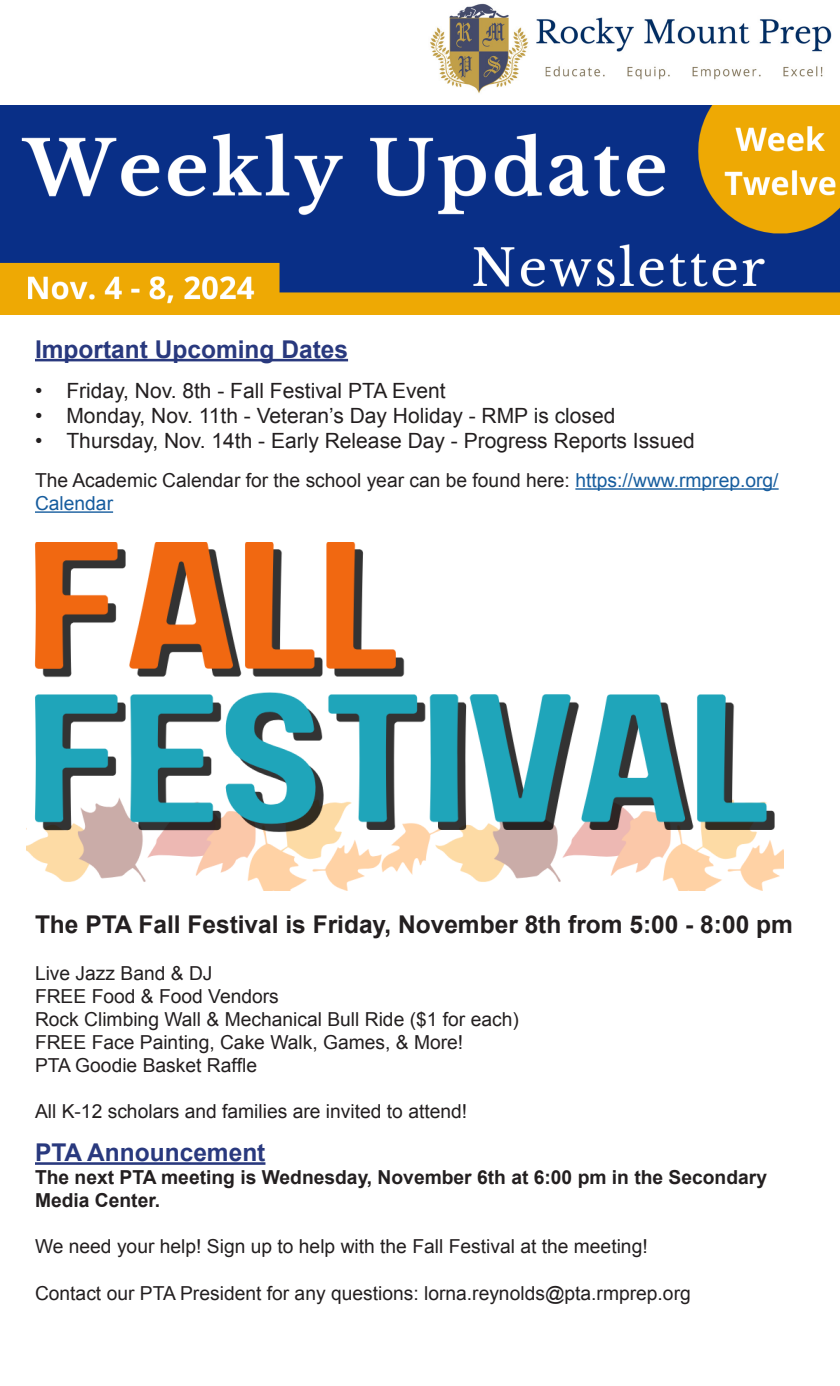
<style>
.page{position:relative;width:840px;height:1386px;background:#fff}
.page>*{position:absolute;margin:0;border:0;box-sizing:border-box;transform-origin:0 0}
.t1{font:700 24.5px "Arial";color:#231f20}
.t2{font:700 24.5px "Arial";color:#29397e}
.t3{font:21px "Arial";color:#231f20}
.t4{font:19.25px/23.1px "Arial";color:#231f20}
.t5{font:700 19.25px "Arial";color:#231f20}
.s1{color:#175d9e}
</style>
<div class="page">
<img style="left:430px;top:3px;width:402px;height:90px">
<img style="left:0;top:105px;width:840px;height:210px">
<hr style="left:35px;top:359px;width:313px;height:2px;background:#29397e">
<hr style="left:575px;top:488px;width:204px;height:2px;background:#175d9e">
<hr style="left:35px;top:511px;width:78px;height:2px;background:#175d9e">
<hr style="left:35px;top:1162px;width:230px;height:3px;background:#29397e">
<img style="left:26px;top:542px;width:758px;height:349px">
<p class="t2" style="left:35px;top:333px;width:315px">Important Upcoming Dates</p>
<p class="t3" style="left:35px;top:377px;width:412px">• Friday, Nov. 8th - Fall Festival PTA Event</p>
<p class="t3" style="left:35px;top:402px;width:582px">• Monday, Nov. 11th - Veteran’s Day Holiday - RMP is closed</p>
<p class="t3" style="left:35px;top:427px;width:661px">• Thursday, Nov. 14th - Early Release Day - Progress Reports Issued</p>
<p class="t4" style="left:35px;top:469px;width:745px">The Academic Calendar for the school year can be found here: <span class="s1">https://www.rmprep.org/<br>Calendar</span></p>
<p class="t1" style="left:35px;top:909px;width:759px">The PTA Fall Festival is Friday, November 8th from 5:00 - 8:00 pm</p>
<p class="t4" style="left:35px;top:962px;width:179px">Live Jazz Band &amp; DJ</p>
<p class="t4" style="left:35px;top:985px;width:245px">FREE Food &amp; Food Vendors</p>
<p class="t4" style="left:35px;top:1008px;width:485px">Rock Climbing Wall &amp; Mechanical Bull Ride ($1 for each)</p>
<p class="t4" style="left:35px;top:1031px;width:430px">FREE Face Painting, Cake Walk, Games, &amp; More!</p>
<p class="t4" style="left:35px;top:1054px;width:224px">PTA Goodie Basket Raffle</p>
<p class="t4" style="left:35px;top:1100px;width:434px">All K-12 scholars and families are invited to attend!</p>
<p class="t2" style="left:35px;top:1136px;width:232px">PTA Announcement</p>
<p class="t5" style="left:35px;top:1165px;width:734px">The next PTA meeting is Wednesday, November 6th at 6:00 pm in the Secondary</p>
<p class="t5" style="left:35px;top:1188px;width:127px">Media Center.</p>
<p class="t4" style="left:35px;top:1235px;width:614px">We need your help! Sign up to help with the Fall Festival at the meeting!</p>
<p class="t4" style="left:35px;top:1281px;width:657px">Contact our PTA President for any questions: lorna.reynolds@pta.rmprep.org</p>
</div>
